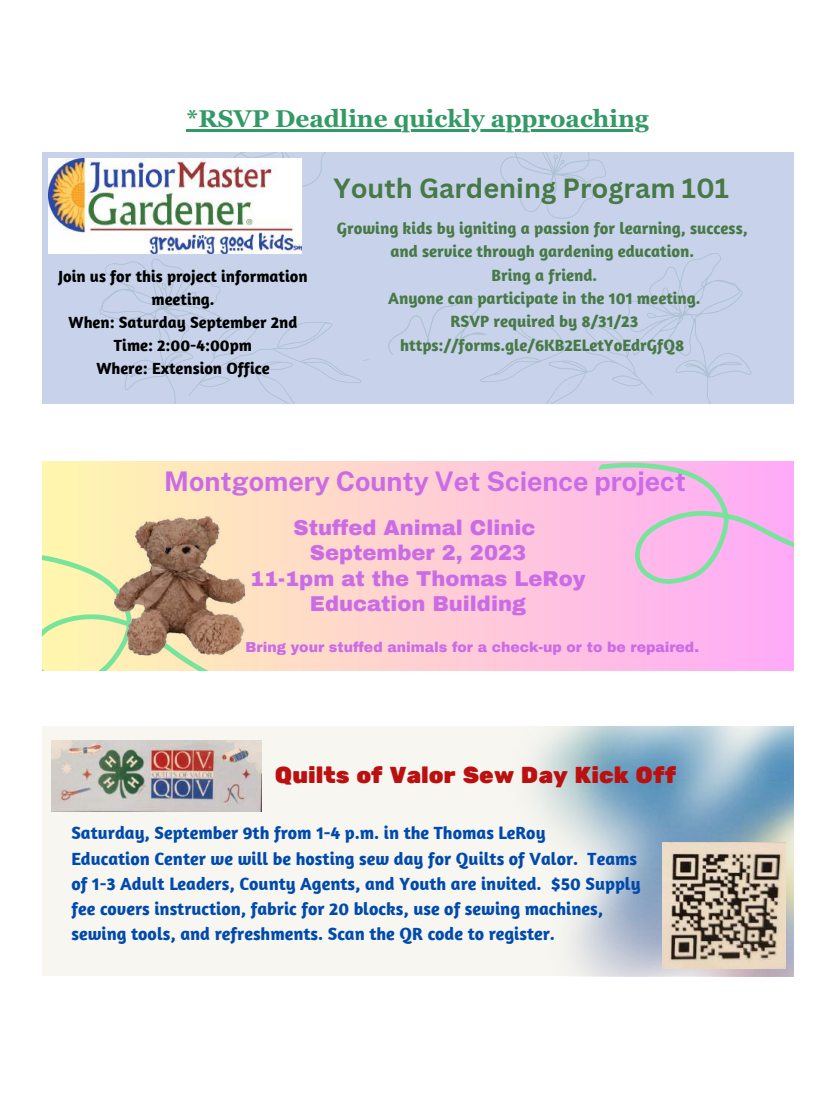
<style>
.page{position:relative;width:836px;height:1103px;background:#fff}
.page>*{position:absolute;margin:0;border:0;box-sizing:border-box;transform-origin:0 0}
.t1{font:700 27px "Public Sans";color:#cb6ce6}
.t2{font:700 27px "Canva Sans";color:#477946}
.t3{font:700 24.3px "Georgia Pro";color:#396}
.t4{font:22.95px "Rubik One";color:#bb1010}
.t5{font:900 21px/25.2px "Archivo";color:#cb6ce6;text-align:center}
.t6{font:700 18px/25.2px "Amaranth";color:#004aad}
.t7{font:700 16.65px/23.2px "Amaranth";color:#477946;text-align:center}
.t8{font:700 16.5px/23px "Amaranth";color:#000;text-align:center}
.t9{font:900 13.95px "Archivo";color:#cb6ce6}
</style>
<div class="page">
<hr style="left:187px;top:129px;width:462px;height:2px;background:#396">
<div style="left:42px;top:152px;width:752px;height:251px;background:#c8d3eb"></div>
<svg style="left:90px;top:242px;width:672px;height:162px"></svg>
<svg style="left:233px;top:152px;width:93px;height:52px"></svg>
<svg style="left:500px;top:152px;width:106px;height:67px"></svg>
<img style="left:49px;top:158px;width:252px;height:95px">
<svg style="left:42px;top:461px;width:521px;height:209px;background:#fdd9c9"></svg>
<svg style="left:563px;top:461px;width:231px;height:209px;background:#f8b7e8"></svg>
<img style="left:113px;top:516px;width:133px;height:140px">
<div style="left:42px;top:727px;width:752px;height:249px;background:#f7f6f0"></div>
<img style="left:533px;top:727px;width:260px;height:249px">
<img style="left:51px;top:740px;width:210px;height:71px">
<img style="left:663px;top:842px;width:122px;height:126px">
<h2 class="t3" style="left:187px;top:105px;width:463px">*RSVP Deadline quickly approaching</h2>
<p class="t8" style="left:58px;top:264px;width:251px">Join us for this project information meeting.<br>When: Saturday September 2nd<br>Time: 2:00-4:00pm<br>Where: Extension Office</p>
<h1 class="t2" style="left:333px;top:170px;width:397px">Youth Gardening Program 101</h1>
<p class="t7" style="left:337px;top:216px;width:412px">Growing kids by igniting a passion for learning, success, and service through gardening education.<br>Bring a friend.<br>Anyone can participate in the 101 meeting.<br>RSVP required by 8/31/23 https://forms.gle/6KB2ELetYoEdrGfQ8</p>
<h1 class="t1" style="left:164px;top:465px;width:523px">Montgomery County Vet Science project</h1>
<p class="t5" style="left:250px;top:515px;width:337px">Stuffed Animal Clinic<br>September 2, 2023<br>11-1pm at the Thomas LeRoy<br>Education Building</p>
<p class="t9" style="left:245px;top:640px;width:455px">Bring your stuffed animals for a check-up or to be repaired.</p>
<p class="t4" style="left:275px;top:761px;width:403px">Quilts of Valor Sew Day Kick Off</p>
<p class="t6" style="left:71px;top:820px;width:570px">Saturday, September 9th from 1-4 p.m. in the Thomas LeRoy<br>Education Center we will be hosting sew day for Quilts of Valor. Teams of 1-3 Adult Leaders, County Agents, and Youth are invited. $50 Supply fee covers instruction, fabric for 20 blocks, use of sewing machines, sewing tools, and refreshments. Scan the QR code to register.</p>
</div>
